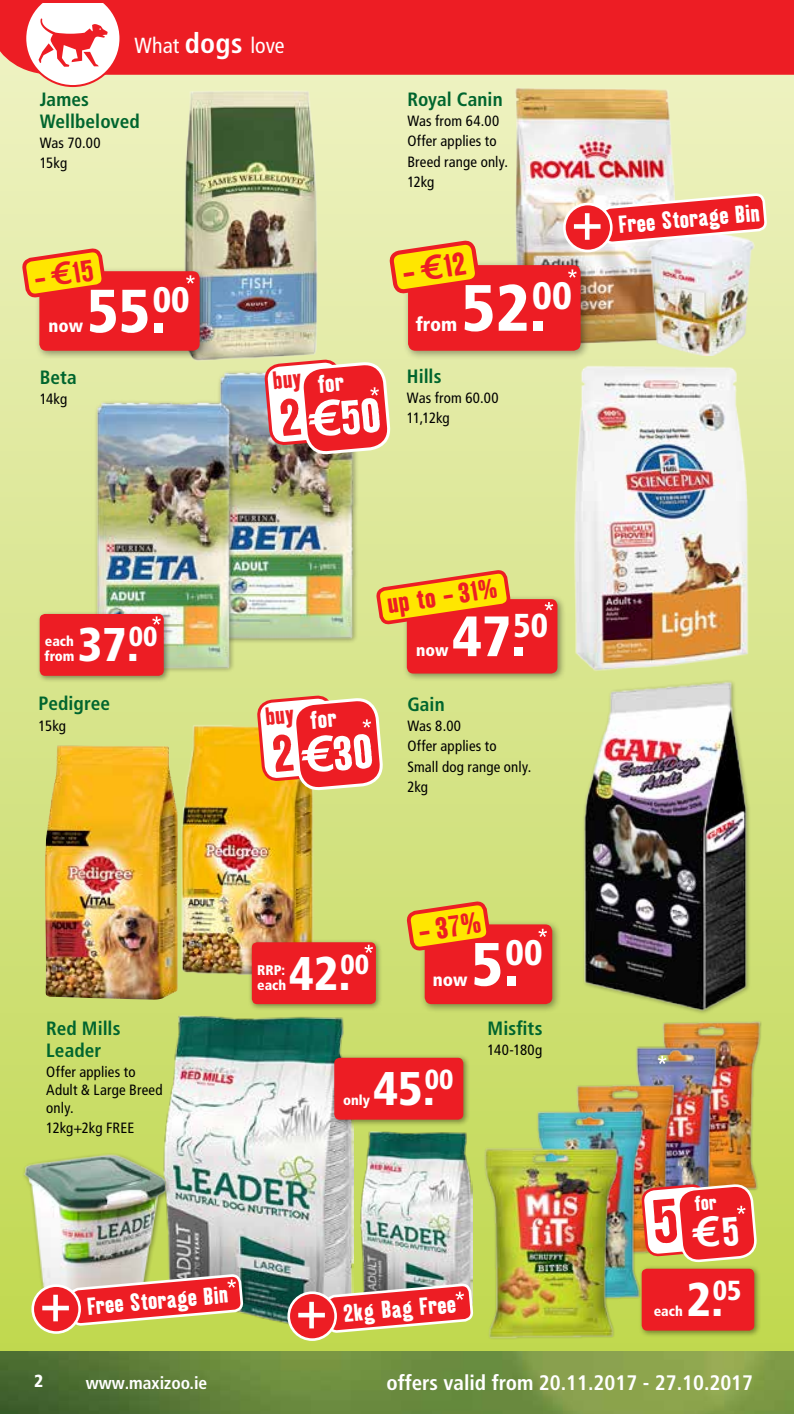
<style>
.page{position:relative;width:794px;height:1414px;background:#fff}
.page>*{position:absolute;margin:0;border:0;box-sizing:border-box;transform-origin:0 0}
.t1{font:900 condensed 65.45px "Frutiger LT Pro";color:#fff}
.t2{font:900 condensed 60.9px "Frutiger LT Pro";color:#fff}
.t3{font:900 condensed 60.73px "Frutiger LT Pro";color:#fff}
.t4{font:900 condensed 56.88px "Frutiger LT Pro";color:#fff}
.t5{font:900 condensed 47.25px "Frutiger LT Pro";color:#fff}
.t6{font:34.48px "Fressnapf Kipp Pro No One";color:#ed1d24}
.t7{font:32.2px "Fressnapf Kipp Pro No One";color:#ed1d24}
.t8{font:32.02px "Fressnapf Kipp Pro No One";color:#ed1d24}
.t9{font:30.1px "Fressnapf Kipp Pro No One";color:#ed1d24}
.t10{font:900 condensed 27.47px "Frutiger LT Pro";color:#fff}
.t11{font:26.25px "Fressnapf Kipp Pro No One";color:#fff}
.t12{font:condensed 21.88px "Frutiger LT Pro";color:#fff}
.t13{font:700 condensed 21px "Frutiger LT Pro";color:#fff}
.t14{font:900 condensed 19.43px "Frutiger LT Pro";color:#fff}
.t15{font:700 condensed 19.25px/21.9px "Frutiger LT Pro";letter-spacing:.005em;color:#00652e}
.t16{font:900 condensed 18.03px "Frutiger LT Pro";color:#fff}
.t17{font:700 condensed 17.5px "Frutiger LT Pro";color:#fff}
.t18{font:900 condensed 17.5px "Frutiger LT Pro";color:#fff}
.t19{font:900 condensed 16.8px "Frutiger LT Pro";color:#fff}
.t20{font:condensed 14.88px/20.3px "Frutiger LT Pro";letter-spacing:.01em;color:#000}
.t21{font:condensed 14.88px "Frutiger LT Pro";letter-spacing:-.01em;color:#000}
.t22{font:900 condensed 14px "Frutiger LT Pro";color:#fff}
.s1{font-weight:700;font-size:28px}
</style>
<div class="page">
<div style="left:0;top:0;width:794px;height:1414px;background:linear-gradient(to bottom,#f0f2c7,#bed74c)"></div>
<div style="left:0;top:0;width:794px;height:75px;background:#ed1d24"></div>
<img style="left:0;top:1352px;width:794px;height:62px">
<svg style="left:24px;top:4px;width:97px;height:83px"></svg>
<div style="left:420px;top:919px;width:142px;height:94px;background:#000;opacity:.4"></div>
<div style="left:425px;top:924px;width:127px;height:80px;background:#ed1d24;border-radius:7px"></div>
<svg style="left:408px;top:902px;width:81px;height:47px;background:#f4ad17"></svg>
<div style="left:557px;top:679px;width:220px;height:348px;background:#000;opacity:.4"></div>
<img style="left:558px;top:661px;width:216px;height:360px">
<img style="left:200px;top:365px;width:185px;height:206px">
<img style="left:173px;top:81px;width:154px;height:284px">
<img style="left:474px;top:64px;width:224px;height:317px">
<img style="left:612px;top:223px;width:155px;height:132px">
<img style="left:164px;top:1015px;width:189px;height:315px">
<img style="left:1px;top:1117px;width:171px;height:225px">
<div style="left:34px;top:266px;width:175px;height:94px;background:#000;opacity:.4"></div>
<div style="left:39px;top:271px;width:161px;height:80px;background:#ed1d24;border-radius:7px"></div>
<svg style="left:23px;top:249px;width:81px;height:47px;background:#f7af1d"></svg>
<img style="left:77px;top:395px;width:185px;height:290px">
<img style="left:166px;top:706px;width:161px;height:288px">
<img style="left:44px;top:745px;width:134px;height:255px">
<img style="left:546px;top:351px;width:213px;height:336px">
<div style="left:402px;top:594px;width:164px;height:88px;background:#000;opacity:.4"></div>
<div style="left:407px;top:599px;width:150px;height:74px;background:#ed1d24;border-radius:6px"></div>
<img style="left:360px;top:1131px;width:112px;height:101px">
<img style="left:656px;top:1015px;width:116px;height:183px">
<img style="left:612px;top:1047px;width:117px;height:91px">
<img style="left:570px;top:1078px;width:117px;height:60px">
<img style="left:526px;top:1110px;width:116px;height:38px">
<img style="left:452px;top:1148px;width:197px;height:193px">
<div style="left:638px;top:1265px;width:123px;height:72px;background:#000;opacity:.4"></div>
<div style="left:641px;top:1269px;width:113px;height:61px;background:#ed1d24;border-radius:5px"></div>
<div style="left:331px;top:1054px;width:139px;height:72px;background:#000;opacity:.4"></div>
<div style="left:334px;top:1058px;width:129px;height:61px;background:#ed1d24;border-radius:5px"></div>
<svg style="left:33px;top:1285px;width:47px;height:47px"></svg>
<div style="left:31px;top:1284px;width:50px;height:50px;border:3px solid #fff;border-radius:50%"></div>
<svg style="left:289px;top:1293px;width:47px;height:46px"></svg>
<div style="left:287px;top:1291px;width:50px;height:50px;border:3px solid #fff;border-radius:50%"></div>
<img style="left:767px;top:87px;width:27px;height:430px">
<svg style="left:186px;top:275px;width:9px;height:9px"></svg>
<div style="left:402px;top:260px;width:189px;height:101px;background:#000;opacity:.4"></div>
<div style="left:408px;top:265px;width:172px;height:86px;background:#ed1d24;border-radius:7px"></div>
<svg style="left:568px;top:269px;width:9px;height:9px"></svg>
<svg style="left:544px;top:602px;width:9px;height:8px"></svg>
<svg style="left:538px;top:929px;width:9px;height:8px"></svg>
<svg style="left:658px;top:1056px;width:8px;height:8px"></svg>
<svg style="left:298px;top:1232px;width:174px;height:100px;background:#c88d84"></svg>
<svg style="left:42px;top:1275px;width:200px;height:102px;background:#ba874e"></svg>
<div style="left:36px;top:610px;width:134px;height:73px;background:#000;opacity:.4"></div>
<div style="left:40px;top:614px;width:124px;height:62px;background:#ed1d24;border-radius:5px"></div>
<svg style="left:152px;top:616px;width:9px;height:9px"></svg>
<div style="left:248px;top:938px;width:135px;height:73px;background:#000;opacity:.4"></div>
<div style="left:252px;top:942px;width:124px;height:62px;background:#ed1d24;border-radius:5px"></div>
<svg style="left:364px;top:945px;width:9px;height:8px"></svg>
<svg style="left:564px;top:204px;width:47px;height:47px"></svg>
<div style="left:563px;top:203px;width:49px;height:49px;border:3px solid #fff;border-radius:50%"></div>
<img style="left:574px;top:142px;width:192px;height:101px">
<svg style="left:258px;top:571px;width:251px;height:269px"></svg>
<img style="left:642px;top:1138px;width:115px;height:165px">
<img style="left:265px;top:194px;width:213px;height:310px">
<h3 class="t12" style="left:134px;top:33px;width:152px">What <span class="s1">dogs</span> love</h3>
<p class="t15" style="left:40px;top:88px;width:101px">James<br>Wellbeloved</p>
<p class="t20" style="left:40px;top:133px;width:62px">Was 70.00<br>15kg</p>
<h3 class="t8" style="left:32px;top:261px;width:61px;rotate:-8deg">- €15</h3>
<h3 class="t3" style="left:87px;top:274px;width:104px">55.<sup>00</sup></h3>
<p class="t16" style="left:49px;top:315px;width:36px">now</p>
<p class="t15" style="left:40px;top:366px;width:39px">Beta</p>
<p class="t20" style="left:40px;top:389px;width:29px">14kg</p>
<p class="t15" style="left:407px;top:88px;width:97px">Royal Canin</p>
<p class="t20" style="left:407px;top:111px;width:102px">Was from 64.00<br>Offer applies to<br>Breed range only.<br>12kg</p>
<h3 class="t6" style="left:400px;top:254px;width:66px;rotate:-8deg">- €12</h3>
<h1 class="t1" style="left:461px;top:269px;width:112px">52.<sup>00</sup></h1>
<h3 class="t14" style="left:416px;top:312px;width:43px">from</h3>
<p class="t15" style="left:407px;top:365px;width:36px">Hills</p>
<p class="t20" style="left:407px;top:388px;width:93px">Was from 60.00<br>11,12kg</p>
<h3 class="t11" style="left:617px;top:210px;width:143px;rotate:-5deg">Free Storage Bin</h3>
<p class="t22" style="left:45px;top:633px;width:31px">each</p>
<h3 class="t10" style="left:129px;top:619px;width:30px">00</h3>
<h3 class="t5" style="left:78px;top:616px;width:63px">37.</h3>
<p class="t22" style="left:45px;top:648px;width:32px">from</p>
<p class="t15" style="left:39px;top:693px;width:73px">Pedigree</p>
<p class="t20" style="left:39px;top:715px;width:29px">15kg</p>
<p class="t15" style="left:46px;top:1017px;width:76px">Red Mills<br>Leader</p>
<p class="t20" style="left:46px;top:1063px;width:118px;line-height:17.8px">Offer applies to<br>Adult &amp; Large Breed only.</p>
<p class="t21" style="left:46px;top:1119px;width:89px">12kg+2kg FREE</p>
<h3 class="t9" style="left:385px;top:588px;width:112px;rotate:-9deg">up to - 31%</h3>
<h3 class="t4" style="left:452px;top:602px;width:97px">47.<sup>50</sup></h3>
<p class="t19" style="left:416px;top:640px;width:34px">now</p>
<p class="t15" style="left:407px;top:693px;width:39px">Gain</p>
<p class="t20" style="left:407px;top:716px;width:125px">Was 8.00<br>Offer applies to<br>Small dog range only.<br>2kg</p>
<p class="t22" style="left:257px;top:961px;width:30px">RRP:</p>
<h3 class="t10" style="left:340px;top:948px;width:30px">00</h3>
<h3 class="t5" style="left:289px;top:945px;width:63px">42.</h3>
<p class="t22" style="left:257px;top:976px;width:31px">each</p>
<h3 class="t7" style="left:416px;top:914px;width:64px;rotate:-8deg">- 37%</h3>
<h2 class="t2" style="left:471px;top:928px;width:72px">5.<sup>00</sup></h2>
<p class="t16" style="left:433px;top:968px;width:36px">now</p>
<p class="t15" style="left:487px;top:1017px;width:56px">Misfits</p>
<p class="t20" style="left:487px;top:1040px;width:56px">140-180g</p>
<h3 class="t5" style="left:374px;top:1060px;width:81px">45.<sup>00</sup></h3>
<p class="t22" style="left:343px;top:1092px;width:28px">only</p>
<h3 class="t11" style="left:86px;top:1292px;width:143px;rotate:-5deg">Free Storage Bin</h3>
<h3 class="t11" style="left:342px;top:1299px;width:114px;rotate:-5deg">2kg Bag Free</h3>
<h3 class="t5" style="left:686px;top:1271px;width:57px">2.<sup>05</sup></h3>
<p class="t22" style="left:654px;top:1303px;width:31px">each</p>
<p class="t18" style="left:34px;top:1370px;width:11px">2</p>
<p class="t17" style="left:86px;top:1372px;width:123px">www.maxizoo.ie</p>
<h3 class="t13" style="left:386px;top:1370px;width:368px">offers valid from 20.11.2017 - 27.10.2017</h3>
</div>
